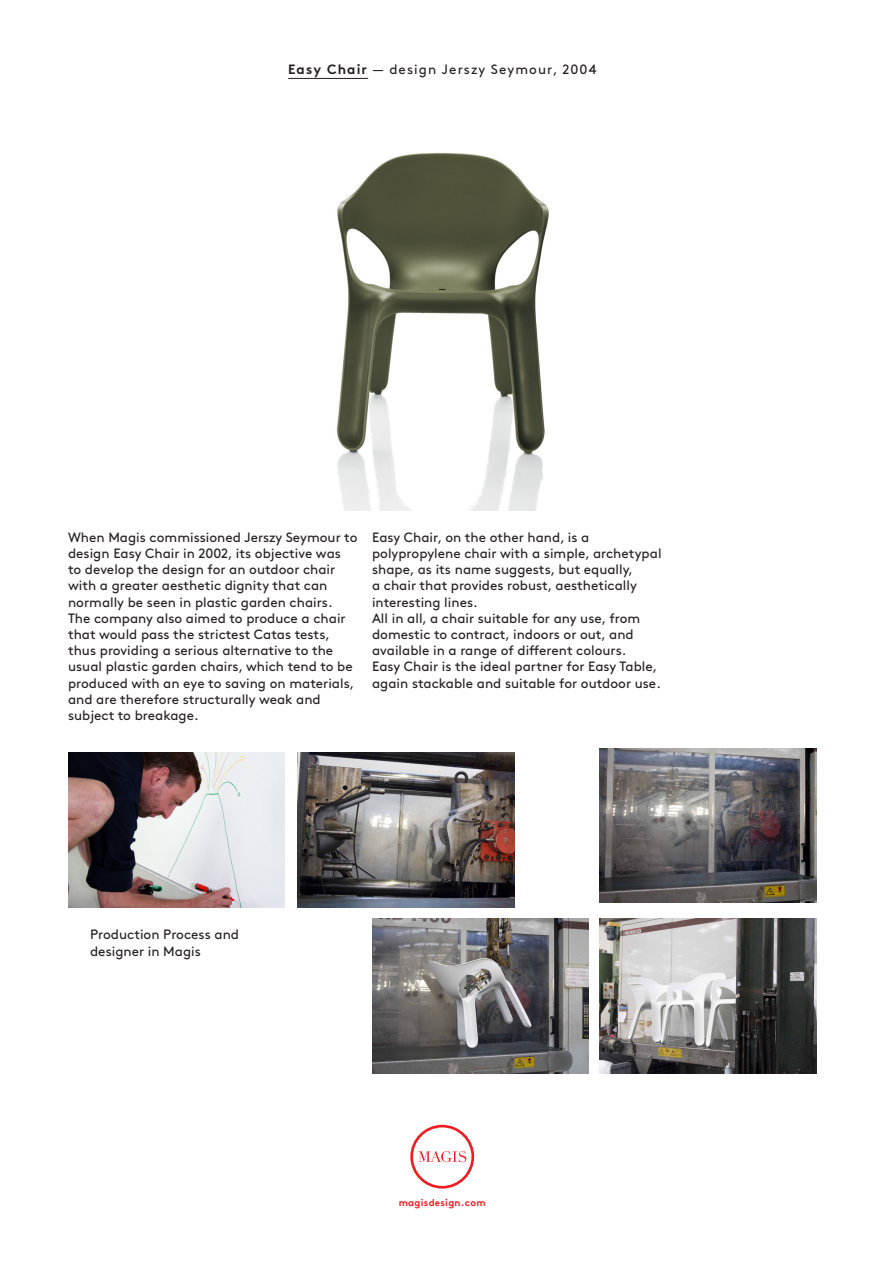
<style>
.page{position:relative;width:893px;height:1263px;background:#fff}
.page>*{position:absolute;margin:0;border:0;box-sizing:border-box;transform-origin:0 0}
.testo_base{font:13.5px/16.2px "Brown Regular Alt";color:#231f20}
.testo_base-2{font:13.5px "Brown Regular Alt";letter-spacing:.08em;color:#231f20}
.t1{font:9.75px "Brown Bold Alt";letter-spacing:.03em;color:#ee1d23}
.s1{font-family:"Brown Bold Alt"}
</style>
<div class="page">
<svg style="left:410px;top:1125px;width:64px;height:63px"></svg>
<hr style="left:288px;top:78px;width:80px;height:1px;background:#231f20">
<img style="left:336px;top:152px;width:213px;height:358px">
<img style="left:599px;top:748px;width:217px;height:155px">
<img style="left:68px;top:753px;width:217px;height:154px">
<img style="left:599px;top:919px;width:217px;height:154px">
<img style="left:372px;top:919px;width:217px;height:154px">
<img style="left:298px;top:753px;width:217px;height:154px">
<p class="testo_base-2" style="left:288px;top:59px;width:310px"><span class="s1">Easy Chair</span> — design Jerszy Seymour, 2004</p>
<p class="testo_base" style="left:68px;top:528px;width:291px">When Magis commissioned Jerszy Seymour to design Easy Chair in 2002, its objective was to develop the design for an outdoor chair with a greater aesthetic dignity that can normally be seen in plastic garden chairs.<br>The company also aimed to produce a chair that would pass the strictest Catas tests, thus providing a serious alternative to the usual plastic garden chairs, which tend to be produced with an eye to saving on materials, and are therefore structurally weak and subject to breakage.</p>
<p class="testo_base" style="left:372px;top:528px;width:291px">Easy Chair, on the other hand, is a polypropylene chair with a simple, archetypal shape, as its name suggests, but equally,<br>a chair that provides robust, aesthetically interesting lines.</p>
<p class="testo_base" style="left:372px;top:609px;width:270px">All in all, a chair suitable for any use, from domestic to contract, indoors or out, and available in a range of different colours.</p>
<p class="testo_base" style="left:372px;top:657px;width:290px">Easy Chair is the ideal partner for Easy Table, again stackable and suitable for outdoor use.</p>
<p class="testo_base" style="left:90px;top:925px;width:150px">Production Process and designer in Magis</p>
<p class="t1" style="left:399px;top:1195px;width:88px">magisdesign.com</p>
</div>
